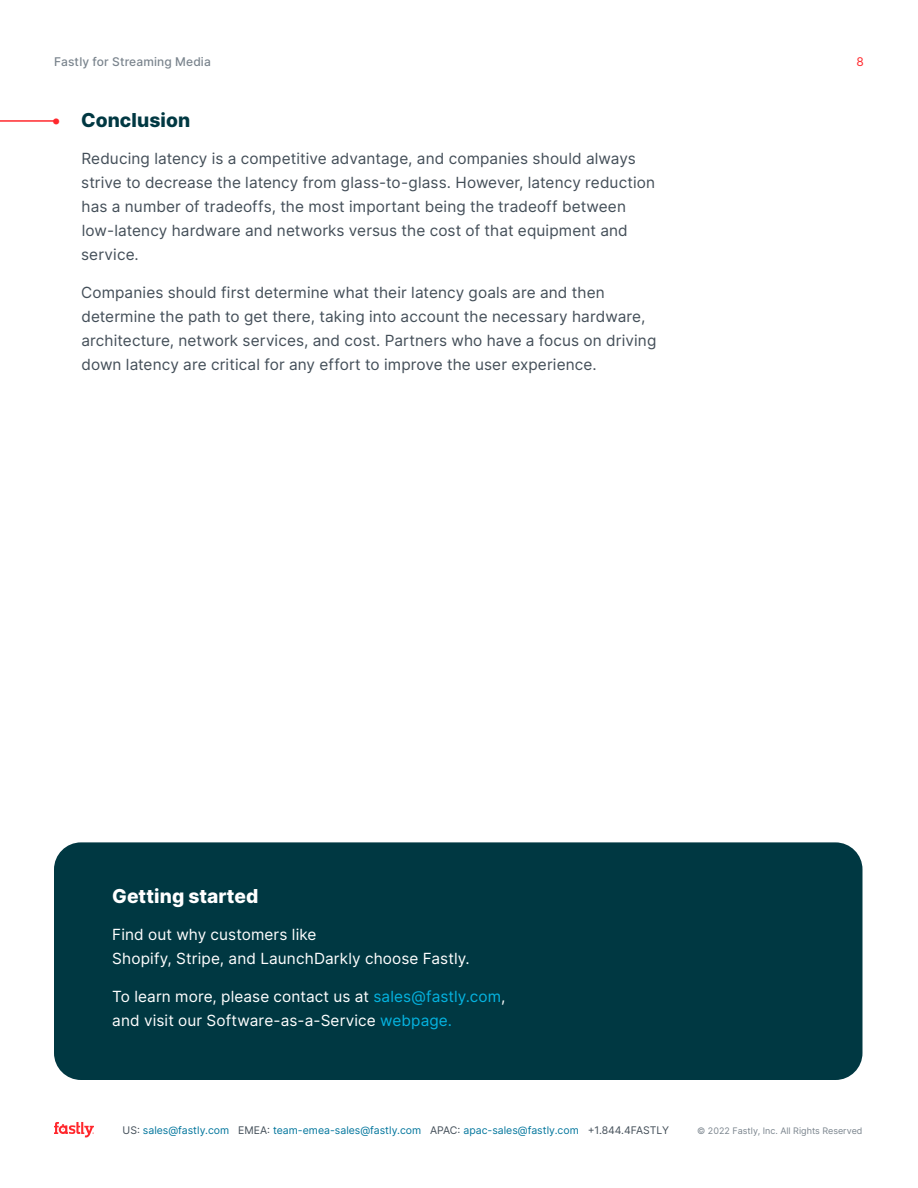
<style>
.page{position:relative;width:918px;height:1188px;background:#fff}
.page>*{position:absolute;margin:0;border:0;box-sizing:border-box;transform-origin:0 0}
.t1{font:800 19.2px "Inter";letter-spacing:.005em;color:#fff}
.t2{font:800 19.2px "Inter";letter-spacing:.005em;color:#003842}
.t3{font:15.3px/24px "Inter";letter-spacing:.005em;color:#434e58}
.t4{font:15.3px/24px "Inter";letter-spacing:.005em;color:#fff}
.t5{font:500 12px "Inter";letter-spacing:.01em;color:#7a848d}
.t6{font:12px "Inter";color:#ff282d}
.t7{font:10.5px "Inter";color:#00759c}
.t8{font:9px "Inter";color:#7a848d}
.s1{font-weight:700;color:#ff282d}
.s2{color:#05b3e0}
.s3{color:#434e58}
</style>
<div class="page">
<svg style="left:54px;top:1122px;width:40px;height:15px"></svg>
<hr style="left:0;top:120px;width:57px;height:2px;background:#ff282d">
<div style="left:54px;top:842px;width:808px;height:238px;background:#003842;border-radius:27px"></div>
<p class="t5" style="left:54px;top:53px;width:158px">Fastly for Streaming Media</p>
<p class="t6" style="left:857px;top:53px;width:9px">8</p>
<p class="t2" style="left:52px;top:106px;width:140px"><span class="s1">•</span> Conclusion</p>
<p class="t3" style="left:81px;top:146px;width:575px">Reducing latency is a competitive advantage, and companies should always strive to decrease the latency from glass-to-glass. However, latency reduction has a number of tradeoffs, the most important being the tradeoff between low-latency hardware and networks versus the cost of that equipment and service.</p>
<p class="t3" style="left:81px;top:280px;width:577px">Companies should first determine what their latency goals are and then determine the path to get there, taking into account the necessary hardware, architecture, network services, and cost. Partners who have a focus on driving down latency are critical for any effort to improve the user experience.</p>
<p class="t1" style="left:112px;top:882px;width:148px">Getting started</p>
<p class="t4" style="left:112px;top:922px;width:359px">Find out why customers like<br>Shopify, Stripe, and LaunchDarkly choose Fastly.</p>
<p class="t4" style="left:112px;top:984px;width:395px">To learn more, please contact us at <span class="s2">sales@fastly.com</span>, and visit our Software-as-a-Service <span class="s2">webpage.</span></p>
<p class="t7" style="left:123px;top:1122px;width:548px"><span class="s3">US:</span> sales@fastly.com <span class="s3">EMEA:</span> team-emea-sales@fastly.com <span class="s3">APAC:</span> apac-sales@fastly.com <span class="s3">+1.844.4FASTLY</span></p>
<p class="t8" style="left:697px;top:1124px;width:167px">© 2022 Fastly, Inc. All Rights Reserved</p>
</div>
